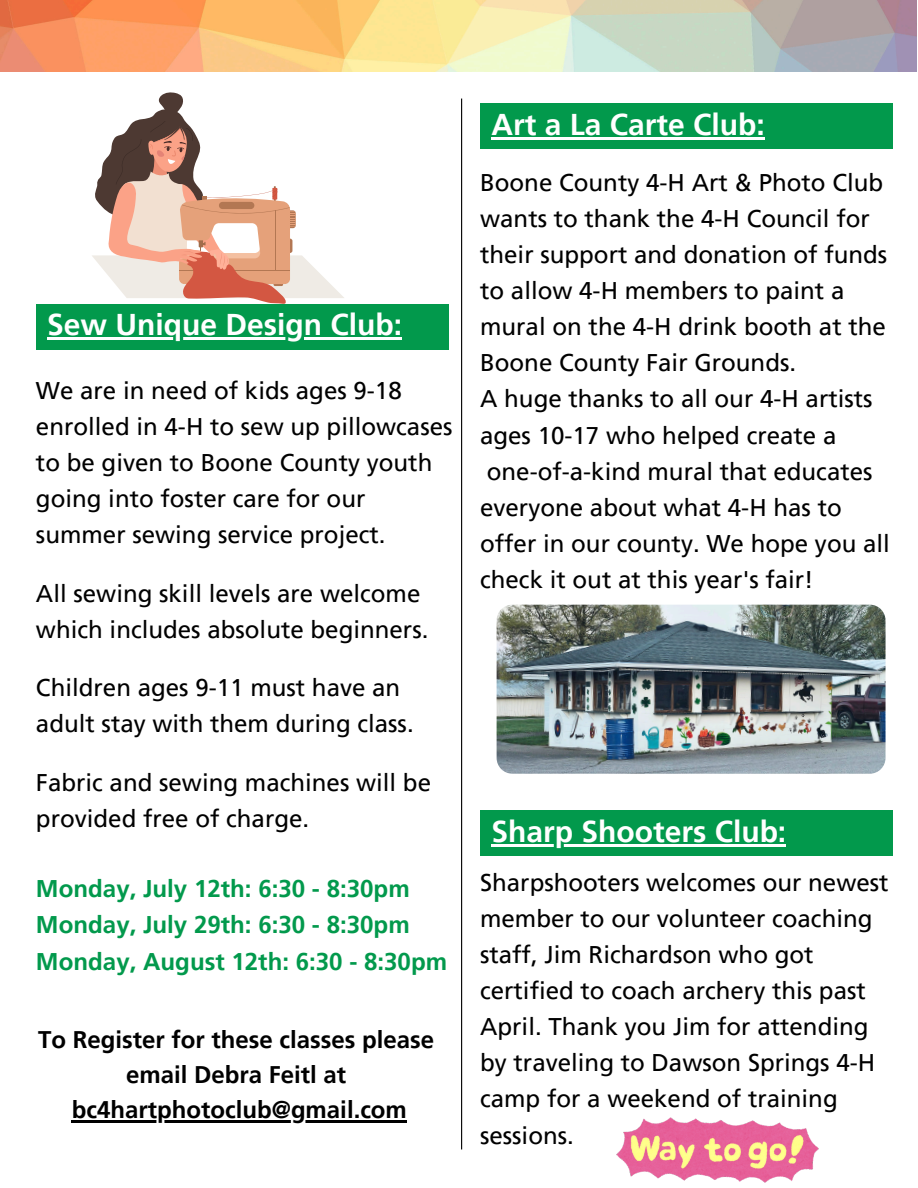
<style>
.page{position:relative;width:918px;height:1188px;background:#fff}
.page>*{position:absolute;margin:0;border:0;box-sizing:border-box;transform-origin:0 0}
.t1{font:700 30px "Frutiger LT Pro";color:#fff}
.t2{font:24.15px/36.2px "Frutiger LT Pro";color:#000}
.t3{font:700 24.15px/36.2px "Frutiger LT Pro";color:#02994c}
.t4{font:700 24px/34.8px "Frutiger LT Pro";color:#000;text-align:center}
</style>
<div class="page">
<img style="left:1px;top:0;width:916px;height:72px">
<hr style="left:461px;top:99px;width:1px;height:1050px;background:#000">
<div style="left:36px;top:304px;width:412px;height:46px;background:#02994c"></div>
<div style="left:480px;top:103px;width:413px;height:46px;background:#02994c"></div>
<svg style="left:92px;top:92px;width:252px;height:212px"></svg>
<img style="left:497px;top:605px;width:389px;height:169px">
<div style="left:480px;top:810px;width:413px;height:46px;background:#02994c"></div>
<img style="left:616px;top:1117px;width:203px;height:65px">
<hr style="left:47px;top:338px;width:355px;height:2px;background:#fff">
<hr style="left:491px;top:137px;width:274px;height:2px;background:#fff">
<hr style="left:72px;top:1120px;width:335px;height:3px;background:#000">
<hr style="left:491px;top:844px;width:295px;height:2px;background:#fff">
<h1 class="t1" style="left:47px;top:307px;width:356px">Sew Unique Design Club:</h1>
<h1 class="t2" style="left:36px;top:372px;width:418px">We are in need of kids ages 9-18 enrolled in 4-H to sew up pillowcases to be given to Boone County youth going into foster care for our summer sewing service project.</h1>
<p class="t2" style="left:36px;top:575px;width:394px">All sewing skill levels are welcome which includes absolute beginners.</p>
<p class="t2" style="left:36px;top:670px;width:379px">Children ages 9-11 must have an adult stay with them during class.</p>
<p class="t2" style="left:36px;top:764px;width:397px">Fabric and sewing machines will be provided free of charge.</p>
<p class="t3" style="left:36px;top:871px;width:375px">Monday, July 12th: 6:30 - 8:30pm<br>Monday, July 29th: 6:30 - 8:30pm</p>
<h2 class="t3" style="left:36px;top:943px;width:413px">Monday, August 12th: 6:30 - 8:30pm</h2>
<p class="t4" style="left:38px;top:1022px;width:397px">To Register for these classes please email Debra Feitl at</p>
<h1 class="t4" style="left:72px;top:1092px;width:337px">bc4hartphotoclub@gmail.com</h1>
<p class="t1" style="left:491px;top:106px;width:275px">Art a La Carte Club:</p>
<h2 class="t2" style="left:480px;top:164px;width:409px">Boone County 4-H Art &amp; Photo Club wants to thank the 4-H Council for their support and donation of funds to allow 4-H members to paint a mural on the 4-H drink booth at the<br>Boone County Fair Grounds.</h2>
<p class="t2" style="left:480px;top:381px;width:394px">A huge thanks to all our 4-H artists ages 10-17 who helped create a</p>
<p class="t2" style="left:480px;top:453px;width:411px">one-of-a-kind mural that educates everyone about what 4-H has to offer in our county. We hope you all check it out at this year's fair!</p>
<p class="t1" style="left:491px;top:813px;width:296px">Sharp Shooters Club:</p>
<p class="t2" style="left:480px;top:864px;width:410px">Sharpshooters welcomes our newest member to our volunteer coaching staff, Jim Richardson who got certified to coach archery this past<br>April. Thank you Jim for attending by traveling to Dawson Springs 4-H camp for a weekend of training sessions.</p>
</div>
